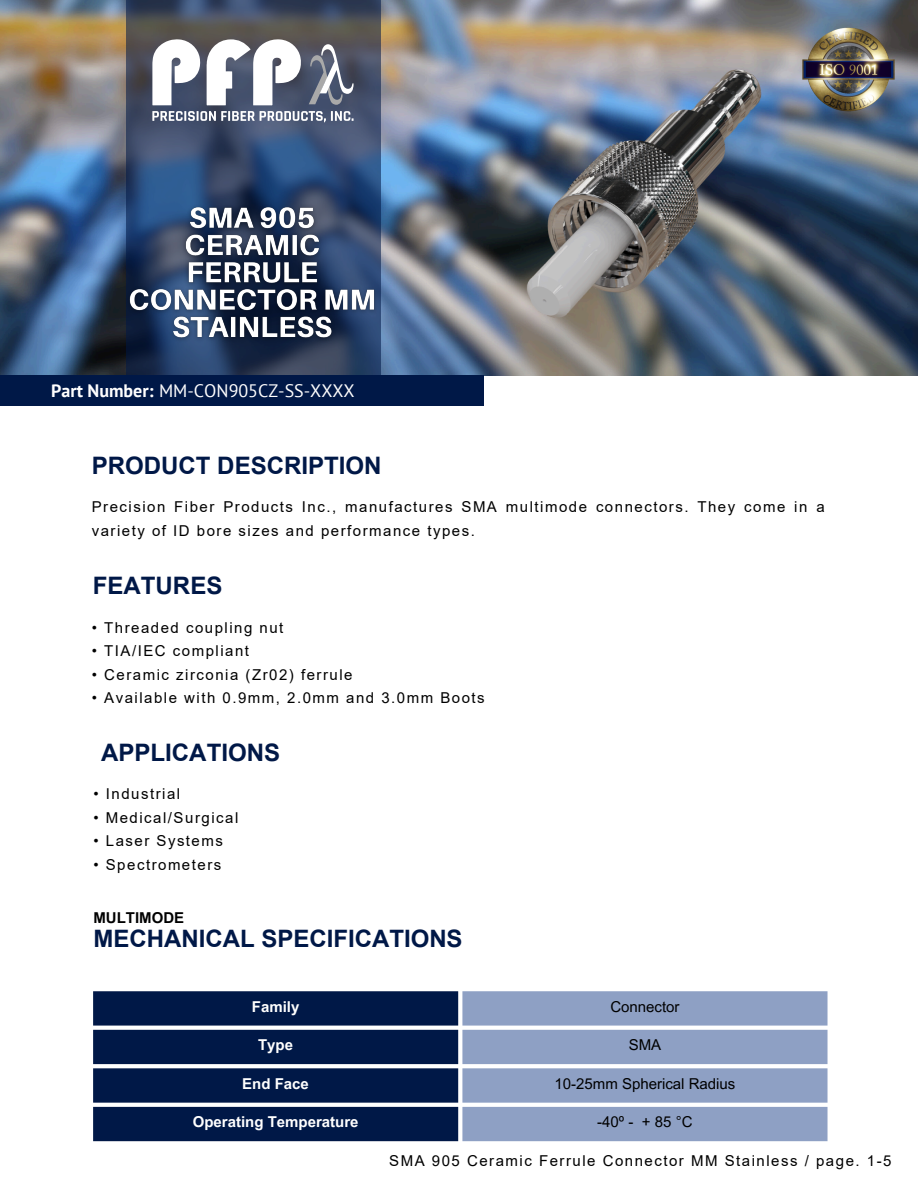
<style>
.page{position:relative;width:918px;height:1188px;background:#fff}
.page>*{position:absolute;margin:0;border:0;box-sizing:border-box;transform-origin:0 0}
.t1{font:700 24px "Arial";color:#001847}
.t2{font:18px "PT Sans";color:#fff}
.t3{font:15px/23.7px "Arial";letter-spacing:.1em;color:#000}
.t4{font:15px "Arial MT Pro";color:#000}
.t5{font:700 15px "Arial MT Pro";color:#fff}
.t6{font:700 15px "Arial MT Pro";color:#000}
.s1{font-weight:700}
</style>
<div class="page">
<img style="left:0;top:0;width:918px;height:376px">
<div style="left:0;top:376px;width:484px;height:30px;background:#001847"></div>
<img style="left:861px;top:15px;width:41px;height:108px">
<svg style="left:126px;top:0;width:254px;height:375px;background:#3a4b67"></svg>
<svg style="left:152px;top:39px;width:202px;height:83px"></svg>
<svg style="left:93px;top:991px;width:365px;height:150px;background:#162b56"></svg>
<svg style="left:462px;top:991px;width:366px;height:150px;background:#97a8c9"></svg>
<img style="left:517px;top:0;width:344px;height:376px">
<img style="left:121px;top:199px;width:262px;height:148px">
<p class="t2" style="left:51px;top:378px;width:305px"><span class="s1">Part Number:</span> MM-CON905CZ-SS-XXXX</p>
<p class="t1" style="left:92px;top:452px;width:291px">PRODUCT DESCRIPTION</p>
<h2 class="t3" style="left:92px;top:495px;width:734px">Precision Fiber Products Inc., manufactures SMA multimode connectors. They come in a variety of ID bore sizes and performance types.</h2>
<h2 class="t1" style="left:93px;top:572px;width:131px">FEATURES</h2>
<p class="t3" style="left:92px;top:616px;width:193px">• Threaded coupling nut</p>
<p class="t3" style="left:92px;top:639px;width:159px">• TIA/IEC compliant</p>
<p class="t3" style="left:92px;top:663px;width:262px">• Ceramic zirconia (Zr02) ferrule</p>
<p class="t3" style="left:92px;top:686px;width:394px">• Available with 0.9mm, 2.0mm and 3.0mm Boots</p>
<p class="t1" style="left:101px;top:739px;width:181px">APPLICATIONS</p>
<p class="t3" style="left:93px;top:782px;width:88px">• Industrial</p>
<p class="t3" style="left:93px;top:806px;width:146px">• Medical/Surgical</p>
<p class="t3" style="left:93px;top:829px;width:131px">• Laser Systems</p>
<p class="t3" style="left:93px;top:853px;width:129px">• Spectrometers</p>
<h2 class="t6" style="left:93px;top:912px;width:92px">MULTIMODE</h2>
<h5 class="t1" style="left:93px;top:925px;width:371px">MECHANICAL SPECIFICATIONS</h5>
<p class="t5" style="left:252px;top:1001px;width:49px">Family</p>
<p class="t4" style="left:610px;top:1001px;width:71px">Connector</p>
<p class="t5" style="left:258px;top:1039px;width:36px">Type</p>
<p class="t4" style="left:629px;top:1039px;width:34px">SMA</p>
<h4 class="t5" style="left:242px;top:1078px;width:68px">End Face</h4>
<h3 class="t4" style="left:555px;top:1078px;width:182px">10-25mm Spherical Radius</h3>
<h2 class="t5" style="left:193px;top:1116px;width:167px">Operating Temperature</h2>
<p class="t4" style="left:597px;top:1116px;width:97px">-40º - + 85 °C</p>
<p class="t3" style="left:389px;top:1149px;width:504px">SMA 905 Ceramic Ferrule Connector MM Stainless / page. 1-5</p>
</div>
